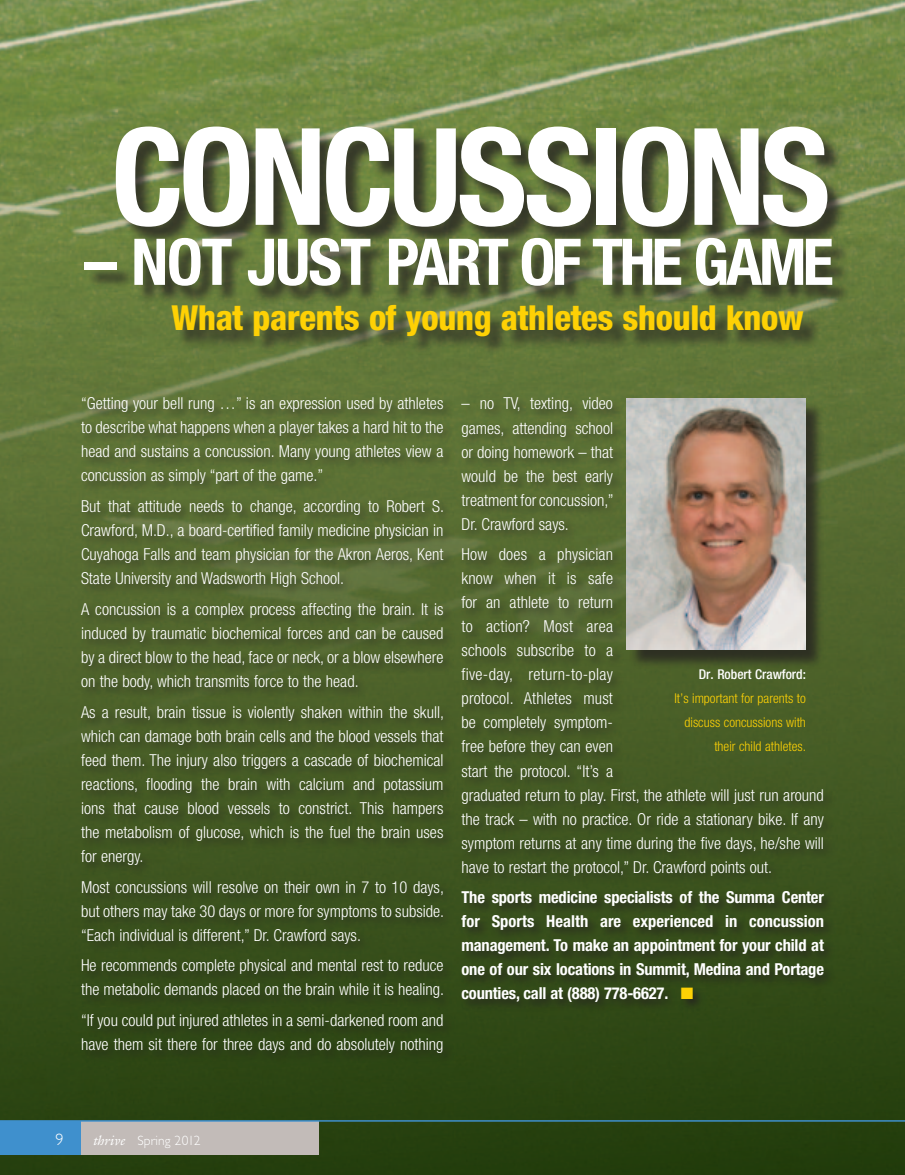
<style>
.page{position:relative;width:905px;height:1175px;background:#fff}
.page>*{position:absolute;margin:0;border:0;box-sizing:border-box;transform-origin:0 0}
.t1{font:700 condensed 135px "Helvetica Neue";color:#fff}
.t2{font:700 condensed 64.5px "Helvetica Neue";color:#fff}
.t3{font:800 condensed 34.5px "Helvetica Neue";letter-spacing:-.01em;color:#fed105}
.t4{font:300 condensed 16.5px/24px "Helvetica Neue";color:#fff;text-align:justify}
.t5{font:700 condensed 16.5px/24px "Helvetica Neue";letter-spacing:-.01em;color:#fff;text-align:justify}
.t6{font:300 16.5px "Gill Sans";color:#fff}
.t7{font:300 condensed 13.5px/24px "Helvetica Neue";color:#fed105;text-align:right}
.t8{font:500 condensed 13.5px "Helvetica Neue";color:#fff}
.t9{font:300 13.5px "Gill Sans";letter-spacing:-.03em;color:#fff}
.s1{color:#fed105}
.s2{font-family:"Galliard";font-weight:400;font-style:italic}
</style>
<div class="page">
<img style="left:0;top:0;width:904px;height:234px">
<div style="left:0;top:234px;width:904px;height:940px;background:linear-gradient(to bottom,#6f8342,#253e0e)"></div>
<div style="left:0;top:1120px;width:306px;height:34px;background:#3f90cd"></div>
<div style="left:81px;top:1120px;width:238px;height:34px;background:#c2bbb8"></div>
<hr style="left:0;top:1120px;width:904px;height:1px;background:#3f90cd">
<div style="left:78px;top:394px;width:756px;height:671px;background:#231f20;opacity:.75"></div>
<div style="left:628px;top:400px;width:195px;height:268px;background:#231f20;opacity:.75"></div>
<img style="left:626px;top:398px;width:179px;height:251px">
<div style="left:86px;top:128px;width:764px;height:176px;background:#231f20;opacity:.75"></div>
<div style="left:174px;top:307px;width:646px;height:48px;background:#231f20;opacity:.75"></div>
<h1 class="t1" style="left:111px;top:95px;width:710px">Concussions</h1>
<h2 class="t2" style="left:84px;top:223px;width:750px">– Not just part of the game</h2>
<h3 class="t3" style="left:171px;top:297px;width:633px">What parents of young athletes should know</h3>
<p class="t4" style="left:81px;top:391px;width:364px">“Getting your bell rung …” is an expression used by athletes to describe what happens when a player takes a hard hit to the head and sustains a concussion. Many young athletes view a concussion as simply “part of the game.”</p>
<p class="t4" style="left:81px;top:494px;width:364px">But that attitude needs to change, according to Robert S.<br>Crawford, M.D., a board-certified family medicine physician in Cuyahoga Falls and team physician for the Akron Aeros, Kent State University and Wadsworth High School.</p>
<p class="t4" style="left:81px;top:597px;width:364px">A concussion is a complex process affecting the brain. It is induced by traumatic biochemical forces and can be caused by a direct blow to the head, face or neck, or a blow elsewhere on the body, which transmits force to the head.</p>
<p class="t4" style="left:81px;top:700px;width:364px">As a result, brain tissue is violently shaken within the skull, which can damage both brain cells and the blood vessels that feed them. The injury also triggers a cascade of biochemical reactions, flooding the brain with calcium and potassium ions that cause blood vessels to constrict. This hampers the metabolism of glucose, which is the fuel the brain uses for energy.</p>
<p class="t4" style="left:81px;top:874px;width:364px">Most concussions will resolve on their own in 7 to 10 days, but others may take 30 days or more for symptoms to subside. “Each individual is different,” Dr. Crawford says.</p>
<p class="t4" style="left:81px;top:953px;width:364px">He recommends complete physical and mental rest to reduce the metabolic demands placed on the brain while it is healing.</p>
<p class="t4" style="left:81px;top:1008px;width:364px">“If you could put injured athletes in a semi-darkened room and have them sit there for three days and do absolutely nothing</p>
<p class="t4" style="left:461px;top:391px;width:154px">– no TV, texting, video games, attending school or doing homework – that would be the best early treatment for concussion,” Dr. Crawford says.</p>
<p class="t4" style="left:461px;top:542px;width:364px;text-align:left">How does a physician<br>know when it is safe<br>for an athlete to return<br>to action? Most area<br>schools subscribe to a<br>five-day, return-to-play<br>protocol. Athletes must<br>be completely symptom-<br>free before they can even<br>start the protocol. “It’s a<br>graduated return to play. First, the athlete will just run around the track – with no practice. Or ride a stationary bike. If any symptom returns at any time during the five days, he/she will have to restart the protocol,” Dr. Crawford points out.</p>
<p class="t5" style="left:461px;top:885px;width:364px">The sports medicine specialists of the Summa Center for Sports Health are experienced in concussion management. To make an appointment for your child at one of our six locations in Summit, Medina and Portage counties, call at (888) 778-6627. <span class="s1">■</span></p>
<p class="t8" style="left:698px;top:666px;width:109px">Dr. Robert Crawford:</p>
<p class="t7" style="left:674px;top:686px;width:133px">It’s important for parents to discuss concussions with their child athletes.</p>
<p class="t6" style="left:56px;top:1130px;width:10px">9</p>
<p class="t9" style="left:93px;top:1133px;width:109px"><span class="s2">thrive</span> Spring 2012</p>
</div>
